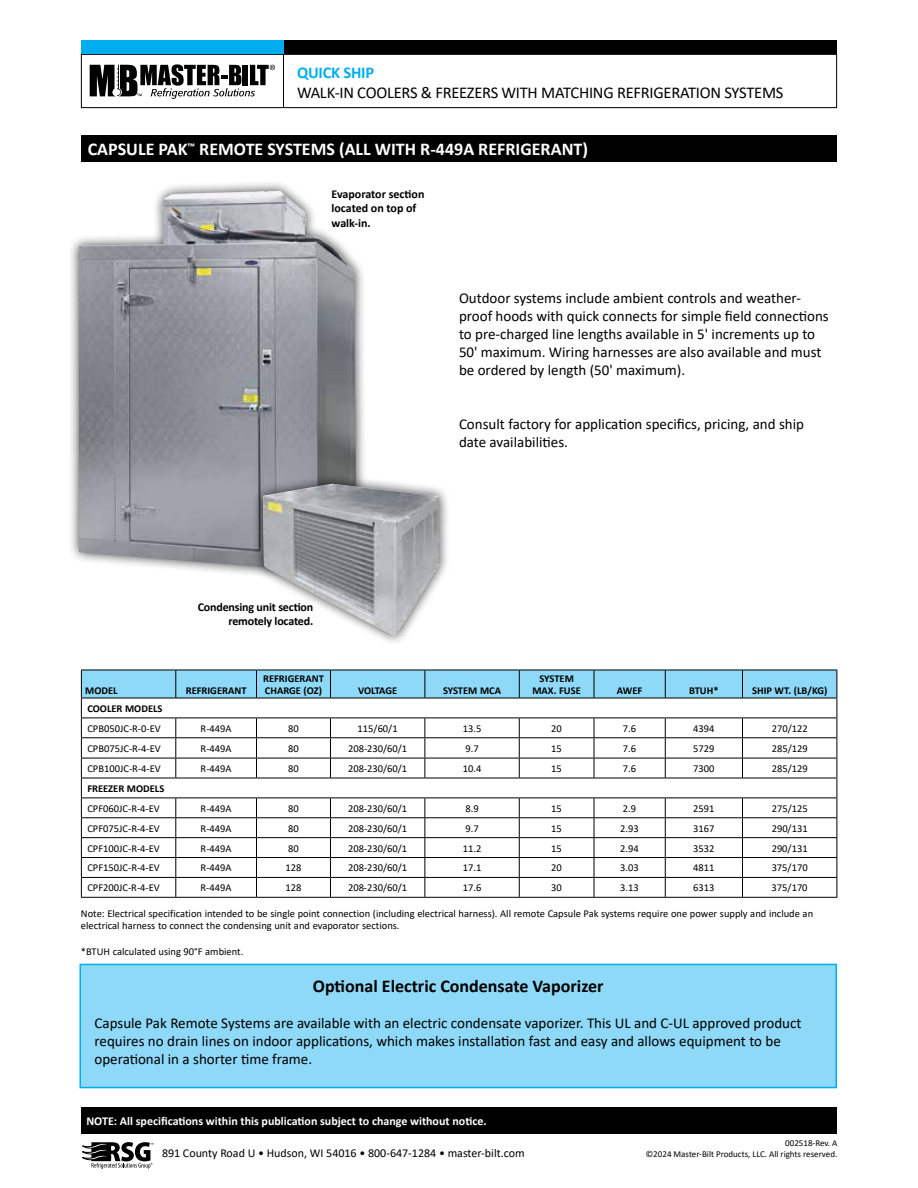
<style>
.page{position:relative;width:918px;height:1188px;background:#fff}
.page>*{position:absolute;margin:0;border:0;box-sizing:border-box;transform-origin:0 0}
.t1{font:700 18px "Calibri";color:#fff}
.t2{font:700 18px "Calibri";color:#000}
.t3{font:16.5px "Calibri";letter-spacing:-.015em;color:#000}
.t4{font:700 16.5px "Calibri";letter-spacing:-.015em;color:#00aeef}
.t5{font:15px/18px "Calibri";color:#000}
.t6{font:700 12px/14.4px "Calibri";letter-spacing:-.015em;color:#000;text-align:right}
.t7{font:700 12px "Calibri";color:#fff}
.t8{font:12px "Calibri";color:#000}
.t9{font:10.5px/12.6px "Calibri";color:#000}
.t10{font:700 10.5px/12.6px "Calibri";color:#000}
.t11{font:9px/10.8px "Calibri";color:#000;text-align:right}
</style>
<div class="page">
<svg style="left:82px;top:1142px;width:72px;height:27px"></svg>
<div style="left:81px;top:54px;width:756px;height:54px;border:1px solid #000"></div>
<hr style="left:283px;top:54px;width:1px;height:54px;background:#000">
<div style="left:81px;top:40px;width:756px;height:14px;background:#000"></div>
<div style="left:81px;top:40px;width:203px;height:14px;background:#00aeef"></div>
<svg style="left:90px;top:64px;width:185px;height:35px"></svg>
<div style="left:81px;top:1107px;width:756px;height:27px;background:#000"></div>
<div style="left:81px;top:135px;width:756px;height:27px;background:#000"></div>
<div style="left:80px;top:964px;width:756px;height:124px;background:#8ed8f8"></div>
<div style="left:80px;top:964px;width:757px;height:124px;border:2px solid #00aeef"></div>
<div style="left:68px;top:180px;width:299px;height:402px;background:#000;opacity:.75"></div>
<img style="left:78px;top:191px;width:278px;height:381px">
<div style="left:252px;top:473px;width:198px;height:173px;background:#000;opacity:.75"></div>
<img style="left:262px;top:484px;width:179px;height:152px">
<svg style="left:81px;top:670px;width:757px;height:227px"></svg>
<hr style="left:176px;top:897px;width:81px;height:1px;background:#000">
<hr style="left:594px;top:897px;width:71px;height:1px;background:#000">
<hr style="left:81px;top:857px;width:95px;height:1px;background:#000">
<hr style="left:425px;top:857px;width:94px;height:1px;background:#000">
<hr style="left:519px;top:857px;width:75px;height:1px;background:#000">
<hr style="left:665px;top:857px;width:77px;height:1px;background:#000">
<hr style="left:742px;top:857px;width:95px;height:1px;background:#000">
<hr style="left:81px;top:877px;width:95px;height:1px;background:#000">
<hr style="left:425px;top:877px;width:94px;height:1px;background:#000">
<hr style="left:519px;top:877px;width:75px;height:1px;background:#000">
<hr style="left:665px;top:877px;width:77px;height:1px;background:#000">
<hr style="left:742px;top:877px;width:95px;height:1px;background:#000">
<hr style="left:81px;top:897px;width:95px;height:1px;background:#000">
<hr style="left:256px;top:897px;width:74px;height:1px;background:#000">
<hr style="left:330px;top:897px;width:95px;height:1px;background:#000">
<hr style="left:425px;top:897px;width:94px;height:1px;background:#000">
<hr style="left:519px;top:897px;width:75px;height:1px;background:#000">
<hr style="left:665px;top:897px;width:77px;height:1px;background:#000">
<hr style="left:742px;top:897px;width:95px;height:1px;background:#000">
<hr style="left:81px;top:670px;width:95px;height:1px;background:#000">
<hr style="left:176px;top:670px;width:81px;height:1px;background:#000">
<hr style="left:256px;top:670px;width:74px;height:1px;background:#000">
<hr style="left:330px;top:670px;width:95px;height:1px;background:#000">
<hr style="left:425px;top:670px;width:94px;height:1px;background:#000">
<hr style="left:519px;top:670px;width:75px;height:1px;background:#000">
<hr style="left:594px;top:670px;width:71px;height:1px;background:#000">
<hr style="left:665px;top:670px;width:77px;height:1px;background:#000">
<hr style="left:742px;top:670px;width:95px;height:1px;background:#000">
<h2 class="t4" style="left:297px;top:61px;width:79px">QUICK SHIP</h2>
<h2 class="t3" style="left:297px;top:81px;width:488px">WALK-IN COOLERS &amp; FREEZERS WITH MATCHING REFRIGERATION SYSTEMS</h2>
<h1 class="t1" style="left:88px;top:137px;width:502px">CAPSULE PAK<sup>™</sup> REMOTE SYSTEMS (ALL WITH R-449A REFRIGERANT)</h1>
<p class="t6" style="left:332px;top:187px;width:94px;text-align:left">Evaporator section located on top of walk-in.</p>
<p class="t5" style="left:459px;top:288px;width:371px">Outdoor systems include ambient controls and weather&shy;proof hoods with quick connects for simple field connections to pre-charged line lengths available in 5' increments up to 50' maximum. Wiring harnesses are also available and must be ordered by length (50' maximum).</p>
<h3 class="t5" style="left:459px;top:414px;width:347px">Consult factory for application specifics, pricing, and ship date availabilities.</h3>
<p class="t6" style="left:198px;top:600px;width:117px">Condensing unit section remotely located.</p>
<p class="t10" style="left:85px;top:684px;width:34px">MODEL</p>
<p class="t10" style="left:186px;top:684px;width:62px">REFRIGERANT</p>
<p class="t10" style="left:263px;top:672px;width:62px">REFRIGERANT<br>CHARGE (OZ)</p>
<p class="t10" style="left:358px;top:684px;width:41px">VOLTAGE</p>
<p class="t10" style="left:443px;top:684px;width:60px">SYSTEM MCA</p>
<p class="t10" style="left:532px;top:672px;width:50px;text-align:center">SYSTEM<br>MAX. FUSE</p>
<p class="t10" style="left:617px;top:684px;width:27px">AWEF</p>
<p class="t10" style="left:689px;top:684px;width:31px">BTUH*</p>
<p class="t10" style="left:752px;top:684px;width:77px">SHIP WT. (LB/KG)</p>
<p class="t10" style="left:87px;top:702px;width:77px">COOLER MODELS</p>
<p class="t9" style="left:87px;top:722px;width:75px">CPB050JC-R-0-EV</p>
<p class="t9" style="left:201px;top:722px;width:32px">R-449A</p>
<p class="t9" style="left:288px;top:722px;width:12px">80</p>
<p class="t9" style="left:358px;top:722px;width:42px">115/60/1</p>
<p class="t9" style="left:463px;top:722px;width:20px">13.5</p>
<p class="t9" style="left:551px;top:722px;width:12px">20</p>
<p class="t9" style="left:623px;top:722px;width:15px">7.6</p>
<p class="t9" style="left:693px;top:722px;width:23px">4394</p>
<p class="t9" style="left:772px;top:722px;width:37px">270/122</p>
<p class="t9" style="left:87px;top:742px;width:75px">CPB075JC-R-4-EV</p>
<p class="t9" style="left:201px;top:742px;width:32px">R-449A</p>
<p class="t9" style="left:288px;top:742px;width:12px">80</p>
<p class="t9" style="left:348px;top:742px;width:61px">208-230/60/1</p>
<p class="t9" style="left:465px;top:742px;width:15px">9.7</p>
<p class="t9" style="left:551px;top:742px;width:12px">15</p>
<p class="t9" style="left:623px;top:742px;width:15px">7.6</p>
<p class="t9" style="left:693px;top:742px;width:23px">5729</p>
<p class="t9" style="left:772px;top:742px;width:37px">285/129</p>
<p class="t9" style="left:87px;top:762px;width:75px">CPB100JC-R-4-EV</p>
<p class="t9" style="left:201px;top:762px;width:32px">R-449A</p>
<p class="t9" style="left:288px;top:762px;width:12px">80</p>
<p class="t9" style="left:348px;top:762px;width:61px">208-230/60/1</p>
<p class="t9" style="left:463px;top:762px;width:20px">10.4</p>
<p class="t9" style="left:551px;top:762px;width:12px">15</p>
<p class="t9" style="left:623px;top:762px;width:15px">7.6</p>
<p class="t9" style="left:693px;top:762px;width:23px">7300</p>
<p class="t9" style="left:772px;top:762px;width:37px">285/129</p>
<p class="t10" style="left:87px;top:782px;width:79px">FREEZER MODELS</p>
<p class="t9" style="left:87px;top:802px;width:74px">CPF060JC-R-4-EV</p>
<p class="t9" style="left:201px;top:802px;width:32px">R-449A</p>
<p class="t9" style="left:288px;top:802px;width:12px">80</p>
<p class="t9" style="left:348px;top:802px;width:61px">208-230/60/1</p>
<p class="t9" style="left:465px;top:802px;width:15px">8.9</p>
<p class="t9" style="left:551px;top:802px;width:12px">15</p>
<p class="t9" style="left:623px;top:802px;width:15px">2.9</p>
<p class="t9" style="left:693px;top:802px;width:23px">2591</p>
<p class="t9" style="left:772px;top:802px;width:37px">275/125</p>
<p class="t9" style="left:87px;top:822px;width:74px">CPF075JC-R-4-EV</p>
<p class="t9" style="left:201px;top:822px;width:32px">R-449A</p>
<p class="t9" style="left:288px;top:822px;width:12px">80</p>
<p class="t9" style="left:348px;top:822px;width:61px">208-230/60/1</p>
<p class="t9" style="left:465px;top:822px;width:15px">9.7</p>
<p class="t9" style="left:551px;top:822px;width:12px">15</p>
<p class="t9" style="left:620px;top:822px;width:20px">2.93</p>
<p class="t9" style="left:693px;top:822px;width:23px">3167</p>
<p class="t9" style="left:772px;top:822px;width:37px">290/131</p>
<p class="t9" style="left:87px;top:841px;width:74px">CPF100JC-R-4-EV</p>
<p class="t9" style="left:201px;top:841px;width:32px">R-449A</p>
<p class="t9" style="left:288px;top:841px;width:12px">80</p>
<p class="t9" style="left:348px;top:841px;width:61px">208-230/60/1</p>
<p class="t9" style="left:463px;top:841px;width:20px">11.2</p>
<p class="t9" style="left:551px;top:841px;width:12px">15</p>
<p class="t9" style="left:620px;top:841px;width:20px">2.94</p>
<p class="t9" style="left:693px;top:841px;width:23px">3532</p>
<p class="t9" style="left:772px;top:841px;width:37px">290/131</p>
<p class="t9" style="left:87px;top:861px;width:74px">CPF150JC-R-4-EV</p>
<p class="t9" style="left:201px;top:861px;width:32px">R-449A</p>
<p class="t9" style="left:285px;top:861px;width:17px">128</p>
<p class="t9" style="left:348px;top:861px;width:61px">208-230/60/1</p>
<p class="t9" style="left:463px;top:861px;width:20px">17.1</p>
<p class="t9" style="left:551px;top:861px;width:12px">20</p>
<p class="t9" style="left:620px;top:861px;width:20px">3.03</p>
<p class="t9" style="left:693px;top:861px;width:23px">4811</p>
<p class="t9" style="left:772px;top:861px;width:37px">375/170</p>
<p class="t9" style="left:87px;top:881px;width:74px">CPF200JC-R-4-EV</p>
<p class="t9" style="left:201px;top:881px;width:32px">R-449A</p>
<p class="t9" style="left:285px;top:881px;width:17px">128</p>
<p class="t9" style="left:348px;top:881px;width:61px">208-230/60/1</p>
<p class="t9" style="left:463px;top:881px;width:20px">17.6</p>
<p class="t9" style="left:551px;top:881px;width:12px">30</p>
<p class="t9" style="left:620px;top:881px;width:20px">3.13</p>
<p class="t9" style="left:693px;top:881px;width:23px">6313</p>
<p class="t9" style="left:772px;top:881px;width:37px">375/170</p>
<p class="t9" style="left:81px;top:907px;width:734px">Note: Electrical specification intended to be single point connection (including electrical harness). All remote Capsule Pak systems require one power supply and include an electrical harness to connect the condensing unit and evaporator sections.</p>
<p class="t9" style="left:81px;top:945px;width:164px">*BTUH calculated using 90°F ambient.</p>
<h1 class="t2" style="left:313px;top:973px;width:292px">Optional Electric Condensate Vaporizer</h1>
<p class="t5" style="left:94px;top:1014px;width:709px">Capsule Pak Remote Systems are available with an electric condensate vaporizer. This UL and C-UL approved product requires no drain lines on indoor applications, which makes installation fast and easy and allows equipment to be operational in a shorter time frame.</p>
<p class="t7" style="left:86px;top:1113px;width:402px">NOTE: All specifications within this publication subject to change without notice.</p>
<p class="t8" style="left:162px;top:1145px;width:364px">891 County Road U • Hudson, WI 54016 • 800-647-1284 • master-bilt.com</p>
<p class="t11" style="left:646px;top:1138px;width:193px">002518-Rev. A<br>©2024 Master-Bilt Products, LLC. All rights reserved.</p>
</div>
